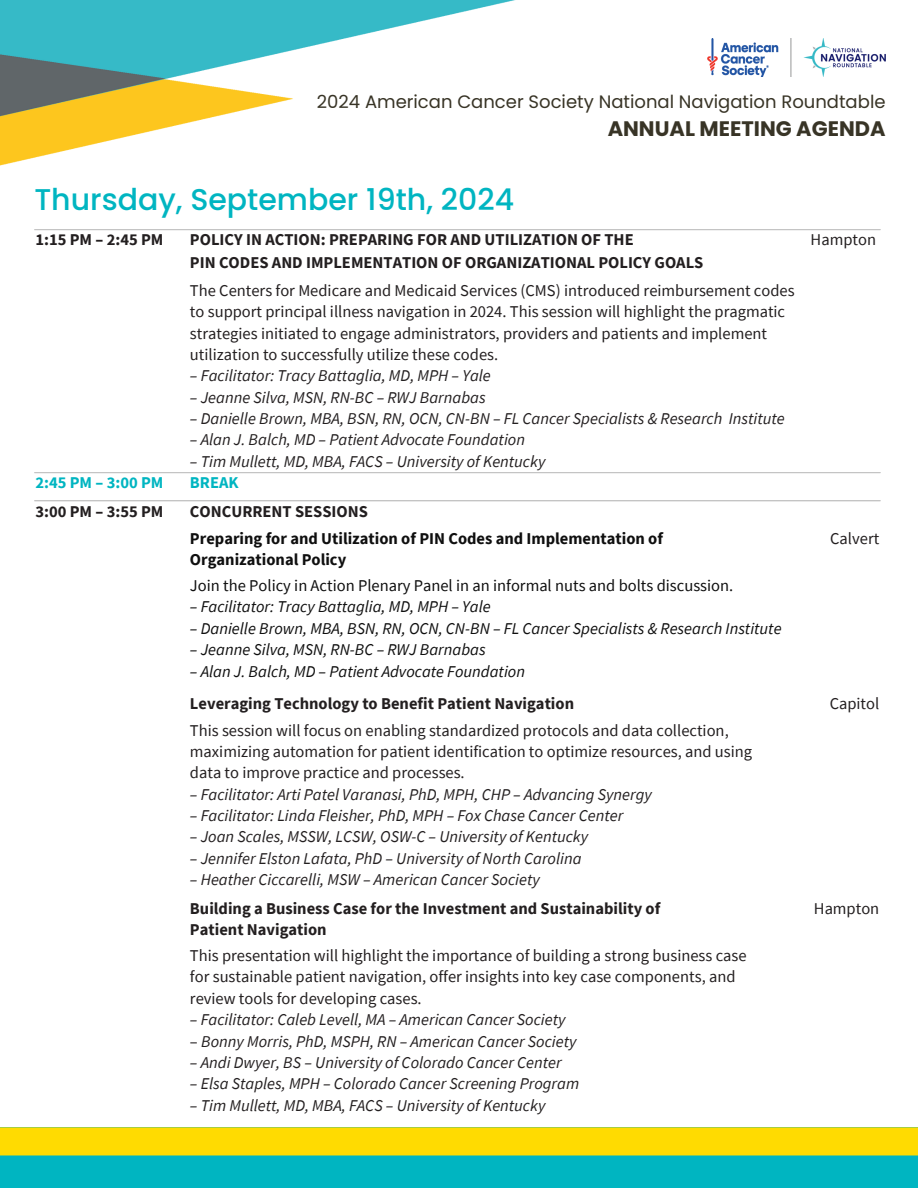
<style>
.page{position:relative;width:918px;height:1188px;background:#fff}
.page>*{position:absolute;margin:0;border:0;box-sizing:border-box;transform-origin:0 0}
.t1{font:500 30px "Poppins";color:#00b5c1}
.t2{font:700 21px "Poppins";color:#383426}
.t3{font:18px "Poppins";color:#383426}
.t4{font:italic 16.5px "Source Sans Pro";color:#231f20}
.t5{font:16.5px/21.3px "Source Sans Pro";color:#231f20}
.t6{font:700 16.5px "Source Sans Pro";color:#231f20}
.t7{font:italic 16.5px "Source Sans Pro";color:#0f0f0f}
.t8{font:700 16.5px "Source Sans Pro";color:#0f0f0f}
.t9{font:16.5px "Source Sans Pro";color:#0f0f0f}
.t10{font:700 16.5px "Source Sans Pro";color:#00b5c1}
.s1{font-style:normal}
</style>
<div class="page">
<img style="left:0;top:0;width:515px;height:165px">
<img style="left:708px;top:39px;width:178px;height:37px">
<div style="left:0;top:1127px;width:918px;height:61px;background:#00b5c1"></div>
<div style="left:0;top:1127px;width:918px;height:28px;background:#ffdb01"></div>
<hr style="left:34px;top:229px;width:846px;height:1px;background:#c4c4c4">
<hr style="left:34px;top:472px;width:846px;height:1px;background:#c4c4c4">
<hr style="left:34px;top:500px;width:846px;height:1px;background:#c4c4c4">
<p class="t3" style="left:317px;top:89px;width:570px">2024 American Cancer Society National Navigation Roundtable</p>
<p class="t2" style="left:608px;top:114px;width:279px">ANNUAL MEETING AGENDA</p>
<p class="t1" style="left:34px;top:179px;width:481px">Thursday, September 19th, 2024</p>
<h1 class="t6" style="left:35px;top:229px;width:130px">1:15 PM – 2:45 PM</h1>
<p class="t6" style="left:190px;top:229px;width:445px">POLICY IN ACTION: PREPARING FOR AND UTILIZATION OF THE</p>
<p class="t6" style="left:190px;top:252px;width:515px">PIN CODES AND IMPLEMENTATION OF ORGANIZATIONAL POLICY GOALS</p>
<p class="t5" style="left:190px;top:279px;width:606px">The Centers for Medicare and Medicaid Services (CMS) introduced reimbursement codes to support principal illness navigation in 2024. This session will highlight the pragmatic strategies initiated to engage administrators, providers and patients and implement utilization to successfully utilize these codes.</p>
<p class="t4" style="left:190px;top:365px;width:302px">– Facilitator: Tracy Battaglia, MD, MPH – Yale</p>
<p class="t4" style="left:190px;top:386px;width:297px">– Jeanne Silva, MSN, RN-BC – RWJ Barnabas</p>
<p class="t4" style="left:190px;top:408px;width:596px">– Danielle Brown, MBA, BSN, RN, OCN, CN-BN – FL Cancer Specialists &amp; Research Institute</p>
<p class="t4" style="left:190px;top:429px;width:337px">– Alan J. Balch, MD – Patient Advocate Foundation</p>
<p class="t4" style="left:190px;top:451px;width:357px">– Tim Mullett, MD, MBA, FACS – University of Kentucky</p>
<p class="t10" style="left:35px;top:472px;width:130px">2:45 PM – 3:00 PM</p>
<p class="t10" style="left:190px;top:472px;width:50px">BREAK</p>
<p class="t6" style="left:35px;top:500px;width:130px">3:00 PM – 3:55 PM</p>
<p class="t6" style="left:190px;top:500px;width:179px">CONCURRENT SESSIONS</p>
<p class="t8" style="left:190px;top:528px;width:475px">Preparing for and Utilization of PIN Codes and Implementation of</p>
<p class="t8" style="left:190px;top:549px;width:158px">Organizational Policy</p>
<p class="t5" style="left:811px;top:229px;width:67px">Hampton</p>
<p class="t5" style="left:830px;top:528px;width:51px">Calvert</p>
<p class="t9" style="left:190px;top:575px;width:545px">Join the Policy in Action Plenary Panel in an informal nuts and bolts discussion.</p>
<p class="t7" style="left:190px;top:596px;width:302px">– Facilitator: Tracy Battaglia, MD, MPH – Yale</p>
<p class="t7" style="left:190px;top:618px;width:593px">– Danielle Brown, MBA, BSN, RN, OCN, CN-BN – FL Cancer Specialists &amp; Research Institute</p>
<p class="t7" style="left:190px;top:639px;width:297px">– Jeanne Silva, MSN, RN-BC – RWJ Barnabas</p>
<p class="t7" style="left:190px;top:660px;width:337px">– Alan J. Balch, MD – Patient Advocate Foundation</p>
<p class="t6" style="left:190px;top:692px;width:386px">Leveraging Technology to Benefit Patient Navigation</p>
<p class="t5" style="left:830px;top:692px;width:51px">Capitol</p>
<p class="t5" style="left:190px;top:719px;width:564px">This session will focus on enabling standardized protocols and data collection, maximizing automation for patient identification to optimize resources, and using</p>
<p class="t5" style="left:190px;top:762px;width:276px">data to improve practice and processes.</p>
<p class="t4" style="left:190px;top:783px;width:463px">– Facilitator: Arti Patel Varanasi, PhD, MPH, CHP – Advancing Synergy</p>
<p class="t4" style="left:190px;top:805px;width:435px">– Facilitator: Linda Fleisher, PhD, MPH – Fox Chase Cancer Center</p>
<p class="t4" style="left:190px;top:826px;width:400px">– Joan Scales, MSSW, LCSW, OSW-C – University of Kentucky</p>
<p class="t4" style="left:190px;top:848px;width:393px">– Jennifer Elston Lafata, PhD – University of North Carolina</p>
<p class="t4" style="left:190px;top:869px;width:351px">– Heather Ciccarelli, MSW – American Cancer Society</p>
<p class="t6" style="left:190px;top:898px;width:472px">Building a Business Case for the Investment and Sustainability of</p>
<p class="t6" style="left:190px;top:919px;width:138px">Patient Navigation</p>
<p class="t5" style="left:814px;top:898px;width:67px">Hampton</p>
<p class="t5" style="left:190px;top:945px;width:558px">This presentation will highlight the importance of building a strong business case</p>
<p class="t5" style="left:190px;top:966px;width:547px">for sustainable patient navigation, offer insights into key case components, and</p>
<p class="t5" style="left:190px;top:987px;width:233px">review tools for developing cases.</p>
<p class="t4" style="left:190px;top:1009px;width:377px">– Facilitator: Caleb Levell, MA – American Cancer Society</p>
<p class="t4" style="left:190px;top:1030px;width:388px"><span class="s1">–</span> Bonny Morris, PhD, MSPH, RN – American Cancer Society</p>
<p class="t4" style="left:190px;top:1052px;width:373px">– Andi Dwyer, BS – University of Colorado Cancer Center</p>
<p class="t4" style="left:190px;top:1073px;width:391px">– Elsa Staples, MPH – Colorado Cancer Screening Program</p>
<p class="t4" style="left:190px;top:1094px;width:357px">– Tim Mullett, MD, MBA, FACS – University of Kentucky</p>
</div>
